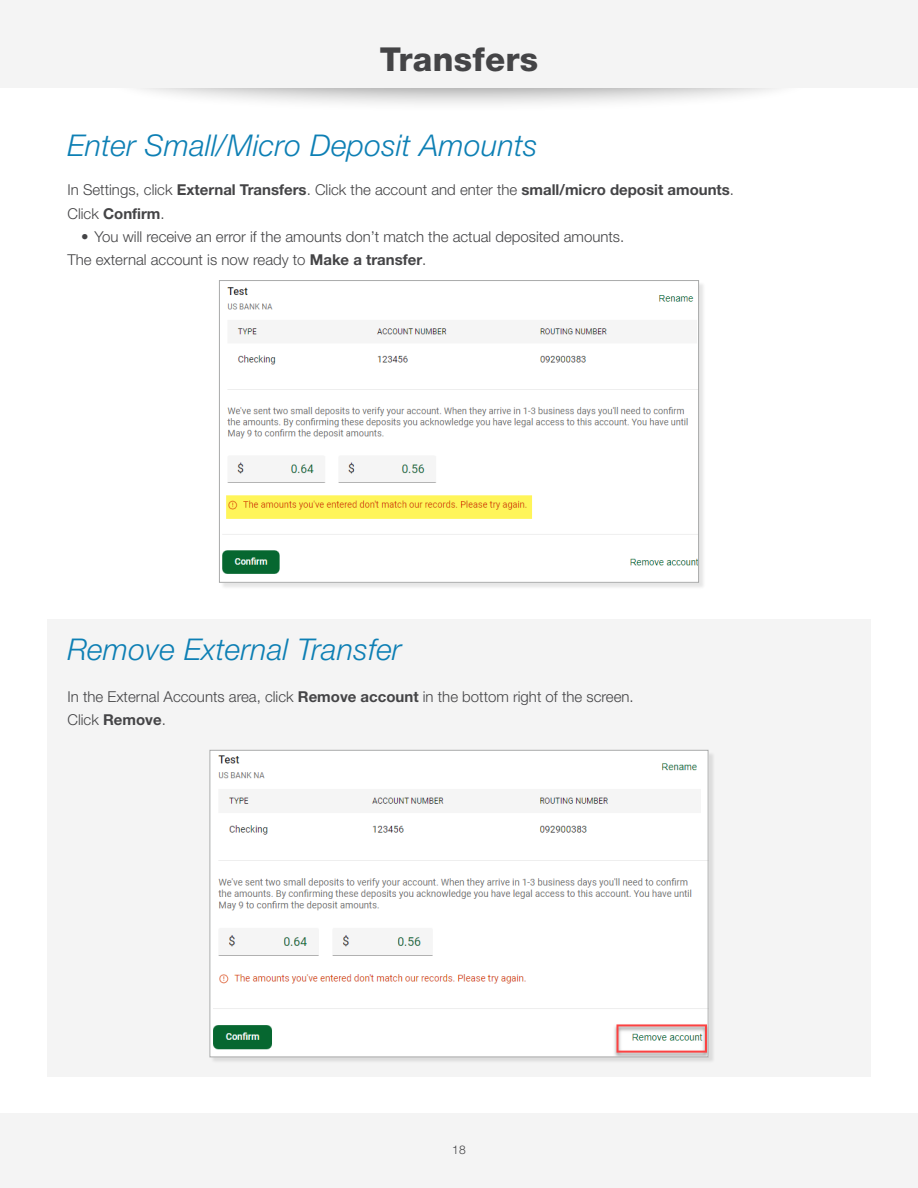
<style>
.page{position:relative;width:918px;height:1188px;background:#fff}
.page>*{position:absolute;margin:0;border:0;box-sizing:border-box;transform-origin:0 0}
.t1{font:800 33px "Helvetica Neue LT Std";letter-spacing:.01em;color:#444446}
.t2{font:italic 300 30px "Helvetica Neue LT Std";letter-spacing:.01em;color:#0d7fb4}
.t3{font:300 15px/23.4px "Helvetica Neue LT Std";color:#444446}
.t4{font:300 12px "Helvetica Neue LT Std";color:#444446}
.s1{font-weight:700}
</style>
<div class="page">
<div style="left:0;top:1113px;width:918px;height:75px;background:#f4f4f4"></div>
<div style="left:98px;top:6px;width:722px;height:107px;background:#000;opacity:.4"></div>
<div style="left:0;top:0;width:918px;height:88px;background:#f4f4f4"></div>
<div style="left:47px;top:619px;width:824px;height:458px;background:#f4f4f4"></div>
<div style="left:220px;top:281px;width:486px;height:308px;background:#000;opacity:.1"></div>
<img style="left:221px;top:282px;width:476px;height:299px">
<div style="left:219px;top:280px;width:480px;height:303px;border:1px solid #a9aaaa"></div>
<div style="left:211px;top:751px;width:504px;height:313px;background:#000;opacity:.1"></div>
<img style="left:212px;top:752px;width:494px;height:303px">
<div style="left:210px;top:750px;width:498px;height:307px;border:1px solid #a9aaaa"></div>
<h1 class="t1" style="left:380px;top:39px;width:160px">Transfers</h1>
<h2 class="t2" style="left:68px;top:128px;width:472px">Enter Small/Micro Deposit Amounts</h2>
<p class="t3" style="left:68px;top:178px;width:665px">In Settings, click <span class="s1">External Transfers</span>. Click the account and enter the <span class="s1">small/micro deposit amounts</span>.<br>Click <span class="s1">Confirm</span>.</p>
<p class="t3" style="left:68px;top:225px;width:555px;text-indent:14px">• You will receive an error if the amounts don’t match the actual deposited amounts.<br>The external account is now ready to <span class="s1">Make a transfer</span>.</p>
<h2 class="t2" style="left:68px;top:631px;width:336px">Remove External Transfer</h2>
<p class="t3" style="left:68px;top:684px;width:565px">In the External Accounts area, click <span class="s1">Remove account</span> in the bottom right of the screen.<br>Click <span class="s1">Remove</span>.</p>
<p class="t4" style="left:452px;top:1142px;width:15px">18</p>
</div>
